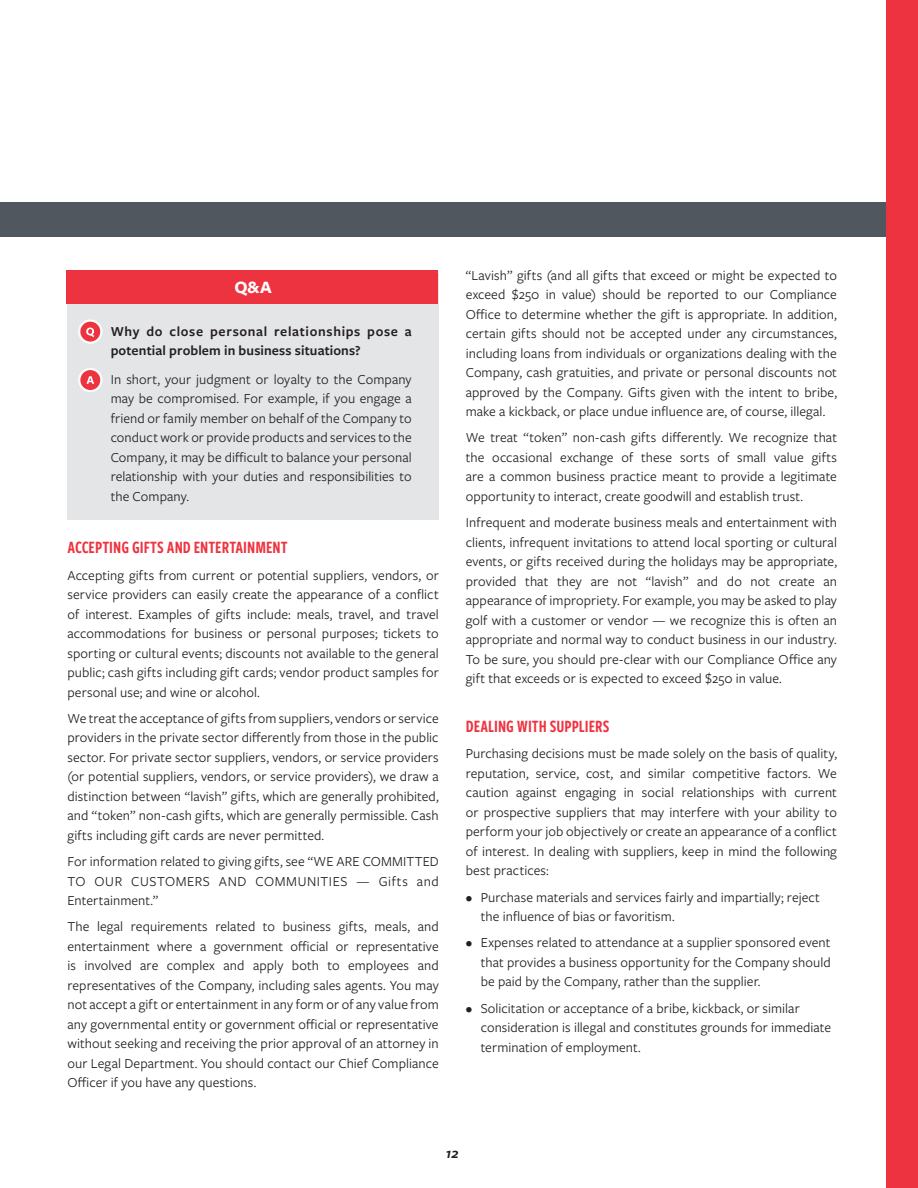
<style>
.page{position:relative;width:918px;height:1188px;background:#fff}
.page>*{position:absolute;margin:0;border:0;box-sizing:border-box;transform-origin:0 0}
.t1{font:18px "Freight Sans Cmp Pro Semi";color:#ee3340}
.t2{font:700 18px "Freight Sans Pro";color:#fff}
.t3{font:italic 600 15px "Freight Sans Pro";color:#231f20}
.t4{font:14.25px/19.5px "Freight Sans Pro";letter-spacing:.005em;color:#231f20;text-align:justify}
.t5{font:600 14.25px/19.5px "Freight Sans Pro";letter-spacing:.015em;color:#231f20}
</style>
<div class="page">
<div style="left:67px;top:274px;width:372px;height:246px;background:#e3e5e6"></div>
<div style="left:67px;top:270px;width:371px;height:33px;background:#ee3340"></div>
<div style="left:0;top:202px;width:918px;height:35px;background:#50575e"></div>
<svg style="left:79px;top:321px;width:22px;height:22px"></svg>
<div style="left:78px;top:319px;width:24px;height:25px;border:2px solid #fff;border-radius:50%"></div>
<svg style="left:86px;top:328px;width:8px;height:9px"></svg>
<div style="left:79px;top:369px;width:22px;height:22px;background:#ee3340;border-radius:50%"></div>
<div style="left:78px;top:368px;width:24px;height:24px;border:2px solid #fff;border-radius:50%"></div>
<svg style="left:86px;top:376px;width:8px;height:8px"></svg>
<div style="left:887px;top:0;width:31px;height:1188px;background:#ee3340"></div>
<p class="t2" style="left:234px;top:274px;width:39px">Q&amp;A</p>
<p class="t5" style="left:111px;top:321px;width:303px">Why do close personal relationships pose a potential problem in business situations?</p>
<p class="t4" style="left:111px;top:369px;width:303px">In short, your judgment or loyalty to the Company may be compromised. For example, if you engage a friend or family member on behalf of the Company to conduct work or provide products and services to the Company, it may be difficult to balance your personal relationship with your duties and responsibilities to the Company.</p>
<p class="t1" style="left:68px;top:535px;width:222px">ACCEPTING GIFTS AND ENTERTAINMENT</p>
<p class="t4" style="left:68px;top:565px;width:373px">Accepting gifts from current or potential suppliers, vendors, or service providers can easily create the appearance of a conflict of interest. Examples of gifts include: meals, travel, and travel accommodations for business or personal purposes; tickets to sporting or cultural events; discounts not available to the general public; cash gifts including gift cards; vendor product samples for personal use; and wine or alcohol.</p>
<p class="t4" style="left:68px;top:708px;width:373px">We treat the acceptance of gifts from suppliers, vendors or service providers in the private sector differently from those in the public sector. For private sector suppliers, vendors, or service providers (or potential suppliers, vendors, or service providers), we draw a distinction between “lavish” gifts, which are generally prohibited, and “token” non-cash gifts, which are generally permissible. Cash gifts including gift cards are never permitted.</p>
<p class="t4" style="left:68px;top:851px;width:373px">For information related to giving gifts, see “WE ARE COMMITTED TO OUR CUSTOMERS AND COMMUNITIES — Gifts and Entertainment.”</p>
<p class="t4" style="left:68px;top:916px;width:373px">The legal requirements related to business gifts, meals, and entertainment where a government official or representative is involved are complex and apply both to employees and representatives of the Company, including sales agents. You may not accept a gift or entertainment in any form or of any value from any governmental entity or government official or representative without seeking and receiving the prior approval of an attorney in our Legal Department. You should contact our Chief Compliance Officer if you have any questions.</p>
<p class="t4" style="left:466px;top:265px;width:373px">“Lavish” gifts (and all gifts that exceed or might be expected to exceed $250 in value) should be reported to our Compliance Office to determine whether the gift is appropriate. In addition, certain gifts should not be accepted under any circumstances, including loans from individuals or organizations dealing with the Company, cash gratuities, and private or personal discounts not approved by the Company. Gifts given with the intent to bribe, make a kickback, or place undue influence are, of course, illegal.</p>
<p class="t4" style="left:466px;top:427px;width:373px">We treat “token” non-cash gifts differently. We recognize that the occasional exchange of these sorts of small value gifts are a common business practice meant to provide a legitimate opportunity to interact, create goodwill and establish trust.</p>
<p class="t4" style="left:466px;top:512px;width:373px">Infrequent and moderate business meals and entertainment with clients, infrequent invitations to attend local sporting or cultural events, or gifts received during the holidays may be appropriate, provided that they are not “lavish” and do not create an appearance of impropriety. For example, you may be asked to play golf with a customer or vendor — we recognize this is often an appropriate and normal way to conduct business in our industry.<br>To be sure, you should pre-clear with our Compliance Office any gift that exceeds or is expected to exceed $250 in value.</p>
<p class="t1" style="left:466px;top:714px;width:145px">DEALING WITH SUPPLIERS</p>
<p class="t4" style="left:466px;top:743px;width:373px">Purchasing decisions must be made solely on the basis of quality, reputation, service, cost, and similar competitive factors. We caution against engaging in social relationships with current or prospective suppliers that may interfere with your ability to perform your job objectively or create an appearance of a conflict of interest. In dealing with suppliers, keep in mind the following best practices:</p>
<p class="t4" style="left:481px;top:887px;width:341px;text-indent:-15px">• Purchase materials and services fairly and impartially; reject the influence of bias or favoritism.</p>
<p class="t4" style="left:481px;top:932px;width:351px;text-indent:-15px">• Expenses related to attendance at a supplier sponsored event that provides a business opportunity for the Company should be paid by the Company, rather than the supplier.</p>
<p class="t4" style="left:481px;top:998px;width:352px;text-align:left;text-indent:-15px">• Solicitation or acceptance of a bribe, kickback, or similar consideration is illegal and constitutes grounds for immediate termination of employment.</p>
<p class="t3" style="left:446px;top:1143px;width:14px">12</p>
</div>
